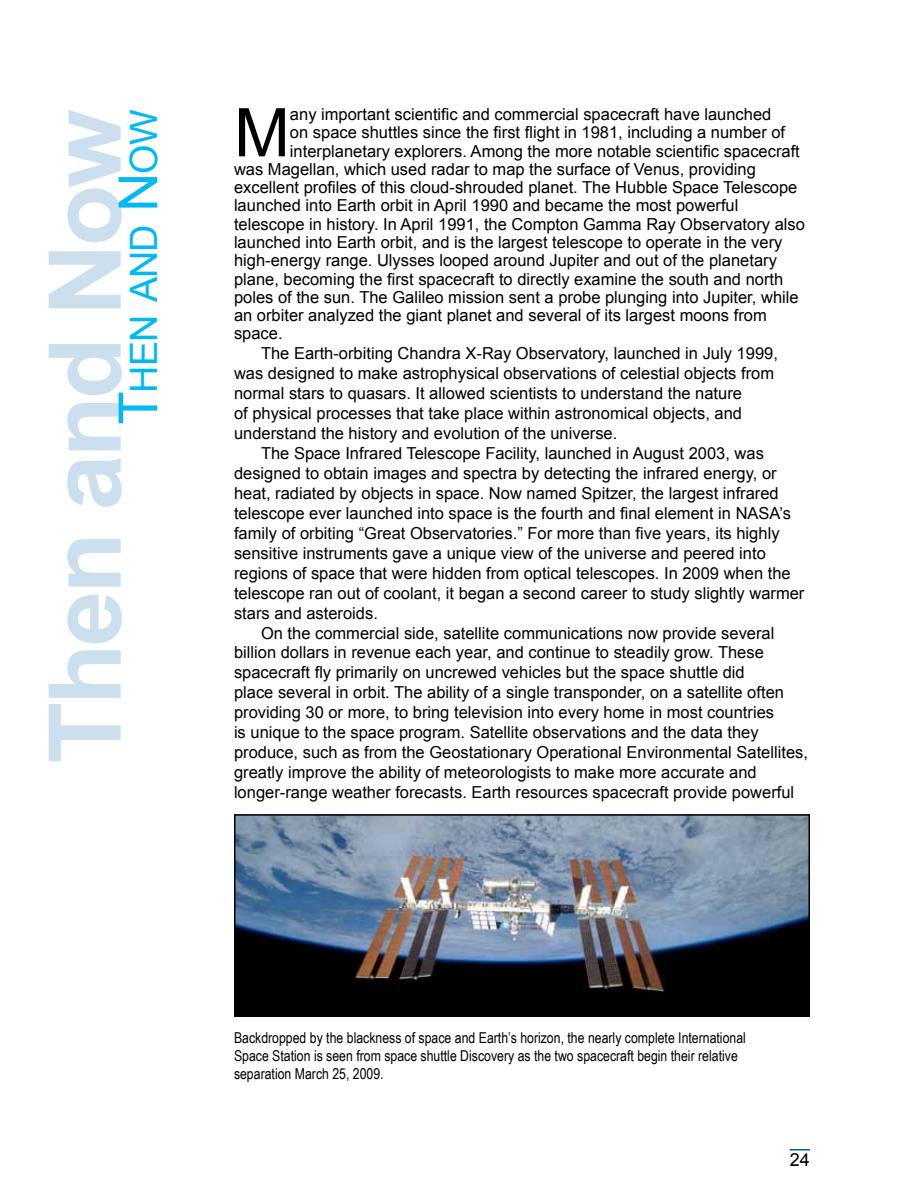
<style>
.page{position:relative;width:918px;height:1188px;background:#fff}
.page>*{position:absolute;margin:0;border:0;box-sizing:border-box;transform-origin:0 0}
.t1{font:700 100.5px "Arial";letter-spacing:-.03em;color:#ccdfee}
.Drop_Cap_3{font:67.2px "Arial";color:#000}
.t2{font:37.8px "Arial";letter-spacing:-.03em;color:#00b9f1}
.t3{font:18px "Arial";color:#000}
.Cutline{font:16.5px/20px "Arial";color:#000}
.Drop_Cap_3-2{font:16.5px "Arial";color:#000}
.Cutline-2{font:15px/18px "Arial Narrow";color:#000}
.s1{font-size:54px}
</style>
<div class="page">
<svg style="left:790px;top:1149px;width:20px;height:1px"></svg>
<img style="left:237px;top:817px;width:570px;height:197px">
<div style="left:234px;top:814px;width:576px;height:203px;border:2px solid #000"></div>
<p class="t2" style="left:119px;top:425px;width:316px;rotate:-90deg"><span class="s1">T</span>hen and <span class="s1">N</span>ow</p>
<p class="Drop_Cap_3" style="left:234px;top:89px;width:57px">M</p>
<p class="Drop_Cap_3-2" style="left:290px;top:103px;width:483px">any important scientific and commercial spacecraft have launched</p>
<p class="t1" style="left:19px;top:763px;width:655px;rotate:-90deg">Then and Now</p>
<p class="Drop_Cap_3-2" style="left:290px;top:122px;width:497px">on space shuttles since the first flight in 1981, including a number of</p>
<p class="Drop_Cap_3-2" style="left:290px;top:140px;width:511px">interplanetary explorers. Among the more notable scientific spacecraft</p>
<p class="Drop_Cap_3-2" style="left:234px;top:158px;width:523px">was Magellan, which used radar to map the surface of Venus, providing</p>
<p class="Drop_Cap_3-2" style="left:234px;top:177px;width:565px">excellent profiles of this cloud-shrouded planet. The Hubble Space Telescope</p>
<p class="Drop_Cap_3-2" style="left:234px;top:195px;width:506px">launched into Earth orbit in April 1990 and became the most powerful</p>
<p class="Drop_Cap_3-2" style="left:234px;top:213px;width:573px">telescope in history. In April 1991, the Compton Gamma Ray Observatory also</p>
<p class="Drop_Cap_3-2" style="left:234px;top:231px;width:550px">launched into Earth orbit, and is the largest telescope to operate in the very</p>
<p class="Drop_Cap_3-2" style="left:234px;top:250px;width:544px">high-energy range. Ulysses looped around Jupiter and out of the planetary</p>
<p class="Drop_Cap_3-2" style="left:234px;top:268px;width:551px">plane, becoming the first spacecraft to directly examine the south and north</p>
<p class="Drop_Cap_3-2" style="left:234px;top:286px;width:566px">poles of the sun. The Galileo mission sent a probe plunging into Jupiter, while</p>
<p class="Drop_Cap_3-2" style="left:234px;top:305px;width:534px">an orbiter analyzed the giant planet and several of its largest moons from</p>
<p class="Drop_Cap_3-2" style="left:234px;top:323px;width:50px">space.</p>
<p class="Cutline" style="left:234px;top:344px;width:545px;text-indent:27px">The Earth-orbiting Chandra X-Ray Observatory, launched in July 1999, was designed to make astrophysical observations of celestial objects from normal stars to quasars. It allowed scientists to understand the nature<br>of physical processes that take place within astronomical objects, and understand the history and evolution of the universe.</p>
<p class="Cutline" style="left:234px;top:443px;width:572px;text-indent:27px">The Space Infrared Telescope Facility, launched in August 2003, was designed to obtain images and spectra by detecting the infrared energy, or heat, radiated by objects in space. Now named Spitzer, the largest infrared telescope ever launched into space is the fourth and final element in NASA’s family of orbiting “Great Observatories.” For more than five years, its highly sensitive instruments gave a unique view of the universe and peered into regions of space that were hidden from optical telescopes. In 2009 when the telescope ran out of coolant, it began a second career to study slightly warmer stars and asteroids.</p>
<p class="Cutline" style="left:234px;top:623px;width:576px;text-indent:27px">On the commercial side, satellite communications now provide several billion dollars in revenue each year, and continue to steadily grow. These spacecraft fly primarily on uncrewed vehicles but the space shuttle did<br>place several in orbit. The ability of a single transponder, on a satellite often providing 30 or more, to bring television into every home in most countries<br>is unique to the space program. Satellite observations and the data they produce, such as from the Geostationary Operational Environmental Satellites, greatly improve the ability of meteorologists to make more accurate and longer-range weather forecasts. Earth resources spacecraft provide powerful</p>
<p class="Cutline-2" style="left:234px;top:1029px;width:513px">Backdropped by the blackness of space and Earth’s horizon, the nearly complete International<br>Space Station is seen from space shuttle Discovery as the two spacecraft begin their relative separation March 25, 2009.</p>
<p class="t3" style="left:790px;top:1148px;width:22px">24</p>
</div>
